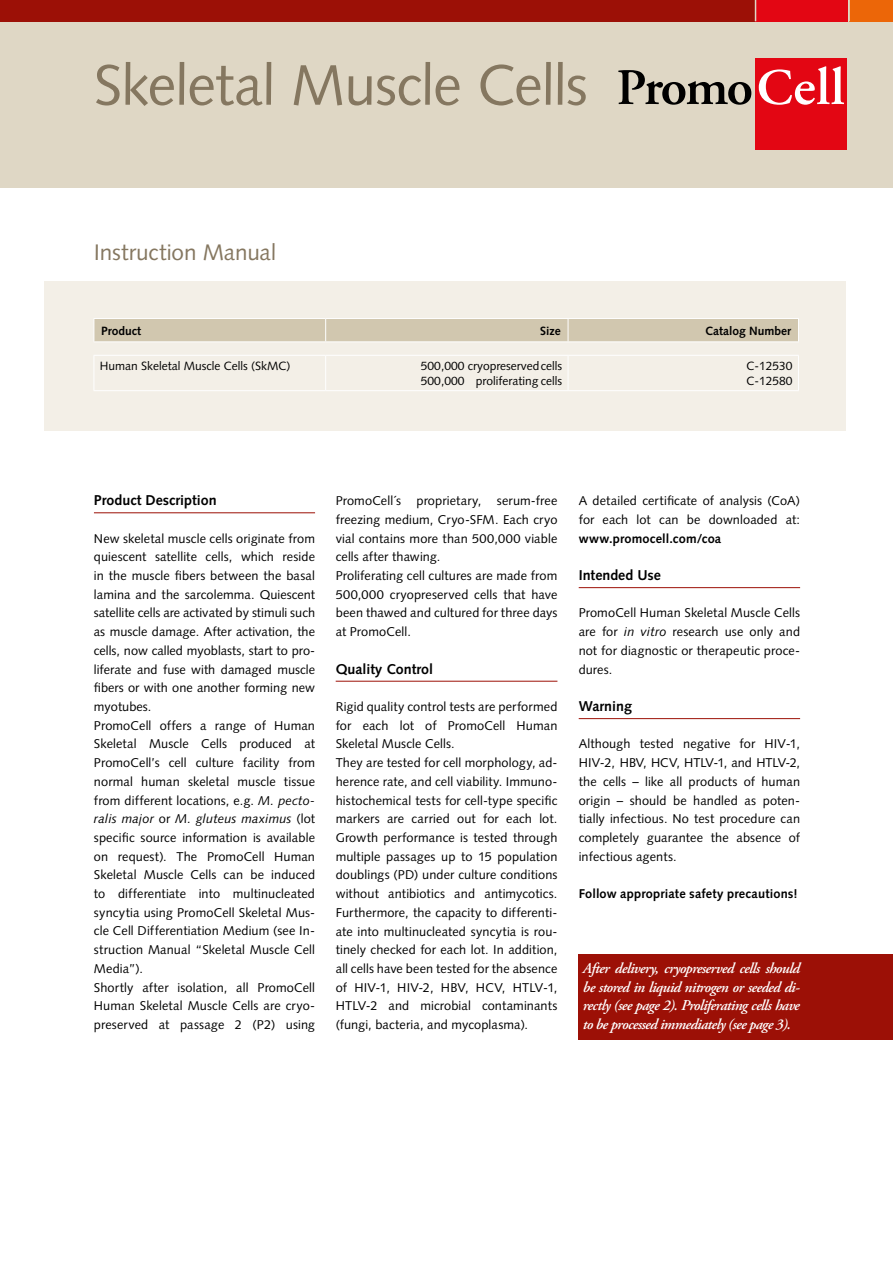
<style>
.page{position:relative;width:893px;height:1263px;background:#fff}
.page>*{position:absolute;margin:0;border:0;box-sizing:border-box;transform-origin:0 0}
.t1{font:57px "Syntax LT Std";letter-spacing:-.015em;color:#857760}
.t2{font:22.5px "Syntax LT Std";letter-spacing:-.005em;color:#857760}
.t3{font:italic 600 15px/18.8px "Adobe Garamond Pro";letter-spacing:-.04em;color:#fff;text-align:justify}
.t4{font:700 14.25px "Syntax LT Std";color:#000}
.t5{font:12.75px/18.8px "Syntax LT Std";letter-spacing:.01em;color:#000}
.t6{font:700 12.75px "Syntax LT Std";letter-spacing:.015em;color:#000}
.t7{font:12px/14.4px "Syntax LT Std";color:#000}
.t8{font:700 12px "Syntax LT Std";color:#000}
.s1{font-style:italic}
</style>
<div class="page">
<div style="left:44px;top:281px;width:802px;height:149px;background:#f3efe7"></div>
<div style="left:0;top:0;width:893px;height:187px;background:#dfd7c5"></div>
<div style="left:0;top:0;width:764px;height:21px;background:#9c1006"></div>
<svg style="left:618px;top:70px;width:133px;height:35px"></svg>
<div style="left:755px;top:58px;width:92px;height:92px;background:#e30613"></div>
<svg style="left:759px;top:66px;width:85px;height:39px"></svg>
<div style="left:755px;top:0;width:93px;height:21px;background:#e30613"></div>
<svg style="left:755px;top:0;width:1px;height:21px"></svg>
<div style="left:850px;top:0;width:43px;height:21px;background:#ec6608"></div>
<hr style="left:94px;top:512px;width:221px;height:1px;background:#9c1006">
<hr style="left:336px;top:681px;width:221px;height:1px;background:#9c1006">
<hr style="left:579px;top:587px;width:221px;height:1px;background:#9c1006">
<hr style="left:579px;top:718px;width:221px;height:1px;background:#9c1006">
<div style="left:94px;top:318px;width:705px;height:23px;background:#d1c7af"></div>
<hr style="left:568px;top:341px;width:231px;height:1px;background:#fff">
<hr style="left:94px;top:355px;width:232px;height:1px;background:#fff">
<hr style="left:94px;top:356px;width:1px;height:34px;background:#fff">
<hr style="left:326px;top:355px;width:242px;height:1px;background:#fff">
<hr style="left:325px;top:356px;width:1px;height:34px;background:#fff">
<hr style="left:568px;top:355px;width:231px;height:1px;background:#fff">
<hr style="left:568px;top:356px;width:1px;height:34px;background:#fff">
<hr style="left:798px;top:356px;width:1px;height:34px;background:#fff">
<hr style="left:94px;top:390px;width:232px;height:1px;background:#fff">
<hr style="left:326px;top:390px;width:242px;height:1px;background:#fff">
<hr style="left:568px;top:390px;width:231px;height:1px;background:#fff">
<div style="left:579px;top:954px;width:314px;height:86px;background:#9c1006"></div>
<h1 class="t1" style="left:94px;top:51px;width:496px">Skeletal Muscle Cells</h1>
<h2 class="t2" style="left:94px;top:239px;width:184px">Instruction Manual</h2>
<p class="t8" style="left:101px;top:324px;width:42px">Product</p>
<p class="t8" style="left:540px;top:324px;width:22px">Size</p>
<p class="t8" style="left:705px;top:324px;width:88px">Catalog Number</p>
<p class="t7" style="left:100px;top:359px;width:192px">Human Skeletal Muscle Cells (SkMC)</p>
<p class="t7" style="left:421px;top:359px;width:143px">500,000 cryopreserved cells<br>500,000 proliferating cells</p>
<p class="t7" style="left:746px;top:359px;width:48px">C-12530<br>C-12580</p>
<p class="t4" style="left:94px;top:492px;width:124px">Product Description</p>
<p class="t5" style="left:94px;top:529px;width:223px">New skeletal muscle cells originate from quiescent satellite cells, which reside in the muscle fibers between the basal lamina and the sarcolemma. Quiescent satellite cells are activated by stimuli such as muscle damage. After activation, the cells, now called myoblasts, start to pro&shy;liferate and fuse with damaged muscle fibers or with one another forming new myotubes.<br>PromoCell offers a range of Human Skeletal Muscle Cells produced at PromoCell’s cell culture facility from normal human skeletal muscle tissue from different locations, e.g. <span class="s1">M. pecto&shy;ralis major</span> or <span class="s1">M. gluteus maximus</span> (lot specific source information is available on request). The PromoCell Human Skeletal Muscle Cells can be induced to differentiate into multinucleated syncytia using PromoCell Skeletal Mus&shy;cle Cell Differentiation Medium (see In&shy;struction Manual “Skeletal Muscle Cell Media”).<br>Shortly after isolation, all PromoCell Human Skeletal Muscle Cells are cryo&shy;preserved at passage 2 (P2) using</p>
<p class="t5" style="left:336px;top:491px;width:223px">PromoCell´s proprietary, serum-free freezing medium, Cryo-SFM. Each cryo vial contains more than 500,000 viable cells after thawing.<br>Proliferating cell cultures are made from 500,000 cryopreserved cells that have been thawed and cultured for three days at PromoCell.</p>
<p class="t4" style="left:336px;top:660px;width:99px">Quality Control</p>
<p class="t5" style="left:336px;top:697px;width:223px">Rigid quality control tests are performed for each lot of PromoCell Human Skeletal Muscle Cells.<br>They are tested for cell morphology, ad&shy;herence rate, and cell viability. Immuno&shy;histochemical tests for cell-type specific markers are carried out for each lot.<br>Growth performance is tested through multiple passages up to 15 population doublings (PD) under culture conditions without antibiotics and antimycotics.<br>Furthermore, the capacity to differenti&shy;ate into multinucleated syncytia is rou&shy;tinely checked for each lot. In addition, all cells have been tested for the absence of HIV-1, HIV-2, HBV, HCV, HTLV-1, HTLV-2 and microbial contaminants (fungi, bacteria, and mycoplasma).</p>
<p class="t5" style="left:579px;top:491px;width:223px">A detailed certificate of analysis (CoA) for each lot can be downloaded at:</p>
<p class="t6" style="left:579px;top:531px;width:144px">www.promocell.com/coa</p>
<p class="t4" style="left:579px;top:567px;width:84px">Intended Use</p>
<p class="t5" style="left:579px;top:604px;width:223px;text-align:justify">PromoCell Human Skeletal Muscle Cells are for <span class="s1">in vitro</span> research use only and not for diagnostic or therapeutic proce&shy;dures.</p>
<p class="t4" style="left:579px;top:698px;width:55px">Warning</p>
<p class="t5" style="left:579px;top:735px;width:223px;text-align:justify">Although tested negative for HIV-1, HIV-2, HBV, HCV, HTLV-1, and HTLV-2, the cells – like all products of human origin – should be handled as poten&shy;tially infectious. No test procedure can completely guarantee the absence of infectious agents.</p>
<p class="t6" style="left:579px;top:886px;width:221px">Follow appropriate safety precautions!</p>
<p class="t3" style="left:583px;top:959px;width:218px">After delivery, cryopreserved cells should be stored in liquid nitrogen or seeded di&shy;rectly (see page 2). Proliferating cells have to be processed immediately (see page 3).</p>
</div>
